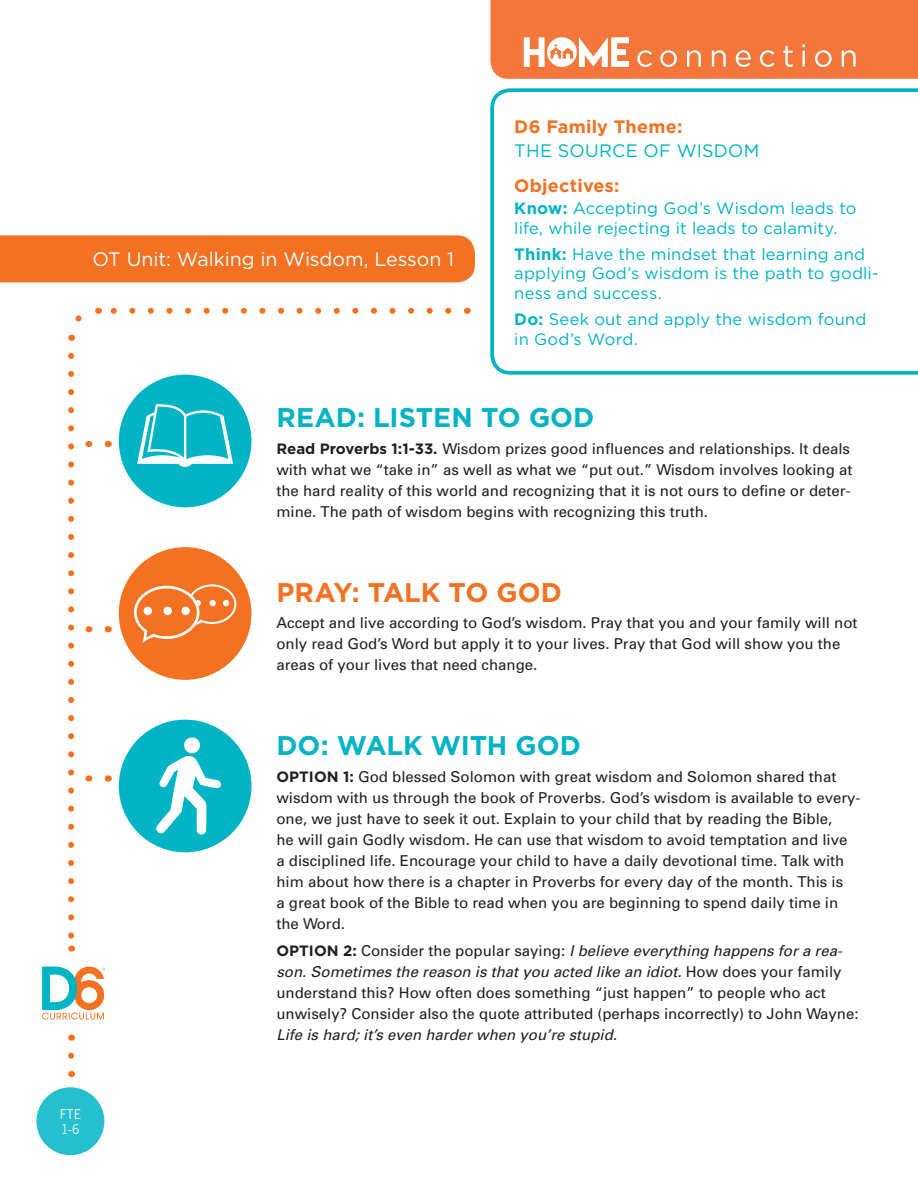
<style>
.page{position:relative;width:918px;height:1188px;background:#fff}
.page>*{position:absolute;margin:0;border:0;box-sizing:border-box;transform-origin:0 0}
.HC_-_Questions{font:700 27px "Gotham";letter-spacing:-.005em;color:#00b3c5}
.HC_-_Questions-2{font:700 27px "Gotham";letter-spacing:-.005em;color:#f37121}
.t1{font:19.5px "Gotham";letter-spacing:-.005em;color:#fff}
.t2{font:18px/24px "Gotham";letter-spacing:.015em;color:#00b3c5}
.t3{font:700 18px "Gotham";letter-spacing:.01em;color:#f37121}
.t4{font:16.5px/19.5px "Gotham";letter-spacing:.01em;color:#00b3c5}
.HC_-_Questions-3{font:15px/21px "Univers";color:#231f20}
.t5{font:13.5px/15px "Trade Gothic";color:#fff;scale:.9 1}
.s1{font-weight:700;color:#f37121}
.s2{font-weight:700}
.s3{font-family:"Gotham";font-weight:700}
.s4{font-style:italic}
</style>
<div class="page">
<div style="left:119px;top:547px;width:133px;height:133px;background:#f37121;border-radius:50%"></div>
<svg style="left:134px;top:584px;width:102px;height:59px"></svg>
<div style="left:119px;top:720px;width:133px;height:132px;background:#00b3c5;border-radius:50%"></div>
<svg style="left:156px;top:737px;width:65px;height:98px"></svg>
<div style="left:119px;top:375px;width:133px;height:132px;background:#00b3c5;border-radius:50%"></div>
<svg style="left:137px;top:404px;width:96px;height:63px"></svg>
<svg style="left:104px;top:441px;width:5px;height:6px"></svg>
<svg style="left:104px;top:626px;width:5px;height:6px"></svg>
<svg style="left:104px;top:776px;width:5px;height:6px"></svg>
<svg style="left:68px;top:1052px;width:6px;height:4px"></svg>
<div style="left:36px;top:1087px;width:68px;height:68px;background:#26bfce;border-radius:50%"></div>
<svg style="left:110px;top:308px;width:338px;height:6px"></svg>
<svg style="left:68px;top:356px;width:6px;height:583px"></svg>
<svg style="left:68px;top:315px;width:14px;height:26px"></svg>
<svg style="left:42px;top:967px;width:63px;height:53px"></svg>
<svg style="left:490px;top:0;width:428px;height:79px;background:#f3824a"></svg>
<div style="left:0;top:235px;width:475px;height:47px;background:#f37121"></div>
<svg style="left:490px;top:88px;width:428px;height:287px"></svg>
<p class="t1" style="left:93px;top:248px;width:363px">OT Unit: Walking in Wisdom, Lesson 1</p>
<p class="t2" style="left:514px;top:115px;width:247px"><span class="s1">D6 Family Theme:<br></span>THE SOURCE OF WISDOM</p>
<p class="t3" style="left:514px;top:175px;width:107px">Objectives:</p>
<p class="t4" style="left:514px;top:198px;width:344px"><span class="s2">Know:</span> Accepting God’s Wisdom leads to life, while rejecting it leads to calamity.</p>
<p class="t4" style="left:514px;top:244px;width:366px"><span class="s2">Think:</span> Have the mindset that learning and applying God’s wisdom is the path to godli&shy;ness and success.</p>
<p class="t4" style="left:514px;top:309px;width:354px"><span class="s2">Do:</span> Seek out and apply the wisdom found in God’s Word.</p>
<p class="HC_-_Questions" style="left:276px;top:402px;width:319px">READ: LISTEN TO GOD</p>
<p class="HC_-_Questions-3" style="left:276px;top:438px;width:577px"><span class="s3">Read Proverbs 1:1-33.</span> Wisdom prizes good influences and relationships. It deals with what we “take in” as well as what we “put out.” Wisdom involves looking at the hard reality of this world and recognizing that it is not ours to define or deter&shy;mine. The path of wisdom begins with recognizing this truth.</p>
<p class="HC_-_Questions-2" style="left:276px;top:577px;width:287px">PRAY: TALK TO GOD</p>
<p class="HC_-_Questions-3" style="left:276px;top:612px;width:583px">Accept and live according to God’s wisdom. Pray that you and your family will not only read God’s Word but apply it to your lives. Pray that God will show you the areas of your lives that need change.</p>
<p class="HC_-_Questions" style="left:276px;top:730px;width:306px">DO: WALK WITH GOD</p>
<p class="HC_-_Questions-3" style="left:276px;top:766px;width:586px"><span class="s3">OPTION 1:</span> God blessed Solomon with great wisdom and Solomon shared that wisdom with us through the book of Proverbs. God’s wisdom is available to every&shy;one, we just have to seek it out. Explain to your child that by reading the Bible,<br>he will gain Godly wisdom. He can use that wisdom to avoid temptation and live<br>a disciplined life. Encourage your child to have a daily devotional time. Talk with him about how there is a chapter in Proverbs for every day of the month. This is<br>a great book of the Bible to read when you are beginning to spend daily time in the Word.</p>
<p class="HC_-_Questions-3" style="left:276px;top:940px;width:584px"><span class="s3">OPTION 2:</span> Consider the popular saying: <span class="s4">I believe everything happens for a rea&shy;son. Sometimes the reason is that you acted like an idiot.</span> How does your family understand this? How often does something “just happen” to people who act unwisely? Consider also the quote attributed (perhaps incorrectly) to John Wayne:<br><span class="s4">Life is hard; it’s even harder when you’re stupid.</span></p>
<p class="t5" style="left:60px;top:1106px;width:25px">FTE<br>1-6</p>
</div>
